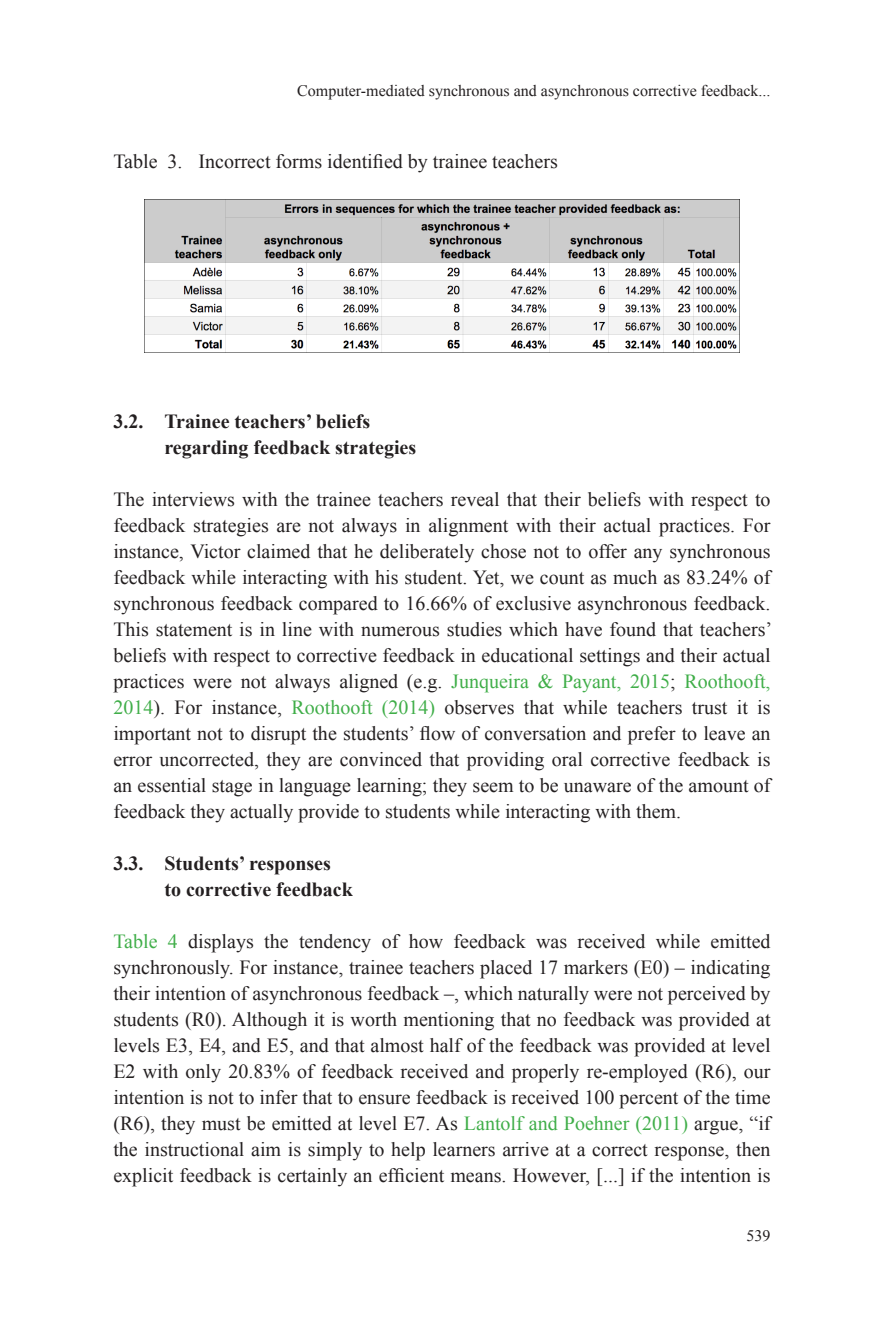
<style>
.page{position:relative;width:884px;height:1326px;background:#fff}
.page>*{position:absolute;margin:0;border:0;box-sizing:border-box;transform-origin:0 0}
.t1{font:20px/26px "Times New Roman";color:#231f20;text-align:justify}
.t2{font:700 20px/26px "Times New Roman";color:#231f20}
.t3{font:16px "Times New Roman";color:#231f20}
.s1{color:#40ae49}
</style>
<div class="page">
<img style="left:144px;top:199px;width:596px;height:153px">
<p class="t3" style="left:297px;top:82px;width:475px">Computer-mediated synchronous and asynchronous corrective feedback...</p>
<p class="t1" style="left:113px;top:148px;width:446px">Table 3. Incorrect forms identified by trainee teachers</p>
<p class="t2" style="left:164px;top:408px;width:253px;text-indent:-51px">3.2. Trainee teachers’ beliefs regarding feedback strategies</p>
<p class="t1" style="left:113px;top:486px;width:660px">The interviews with the trainee teachers reveal that their beliefs with respect to feedback strategies are not always in alignment with their actual practices. For instance, Victor claimed that he deliberately chose not to offer any synchronous feedback while interacting with his student. Yet, we count as much as 83.24% of synchronous feedback compared to 16.66% of exclusive asynchronous feedback.<br>This statement is in line with numerous studies which have found that teachers’ beliefs with respect to corrective feedback in educational settings and their actual practices were not always aligned (e.g. <span class="s1">Junqueira &amp; Payant, 2015</span>; <span class="s1">Roothooft, 2014</span>). For instance, <span class="s1">Roothooft (2014)</span> observes that while teachers trust it is important not to disrupt the students’ flow of conversation and prefer to leave an error uncorrected, they are convinced that providing oral corrective feedback is an essential stage in language learning; they seem to be unaware of the amount of feedback they actually provide to students while interacting with them.</p>
<p class="t2" style="left:164px;top:850px;width:190px;text-indent:-51px">3.3. Students’ responses<br>to corrective feedback</p>
<p class="t1" style="left:113px;top:928px;width:659px"><span class="s1">Table 4</span> displays the tendency of how feedback was received while emitted synchronously. For instance, trainee teachers placed 17 markers (E0) – indicating their intention of asynchronous feedback –, which naturally were not perceived by students (R0). Although it is worth mentioning that no feedback was provided at levels E3, E4, and E5, and that almost half of the feedback was provided at level E2 with only 20.83% of feedback received and properly re-employed (R6), our intention is not to infer that to ensure feedback is received 100 percent of the time (R6), they must be emitted at level E7. As <span class="s1">Lantolf and Poehner (2011)</span> argue, “if the instructional aim is simply to help learners arrive at a correct response, then explicit feedback is certainly an efficient means. However, [...] if the intention is</p>
<p class="t3" style="left:746px;top:1226px;width:25px">539</p>
</div>
